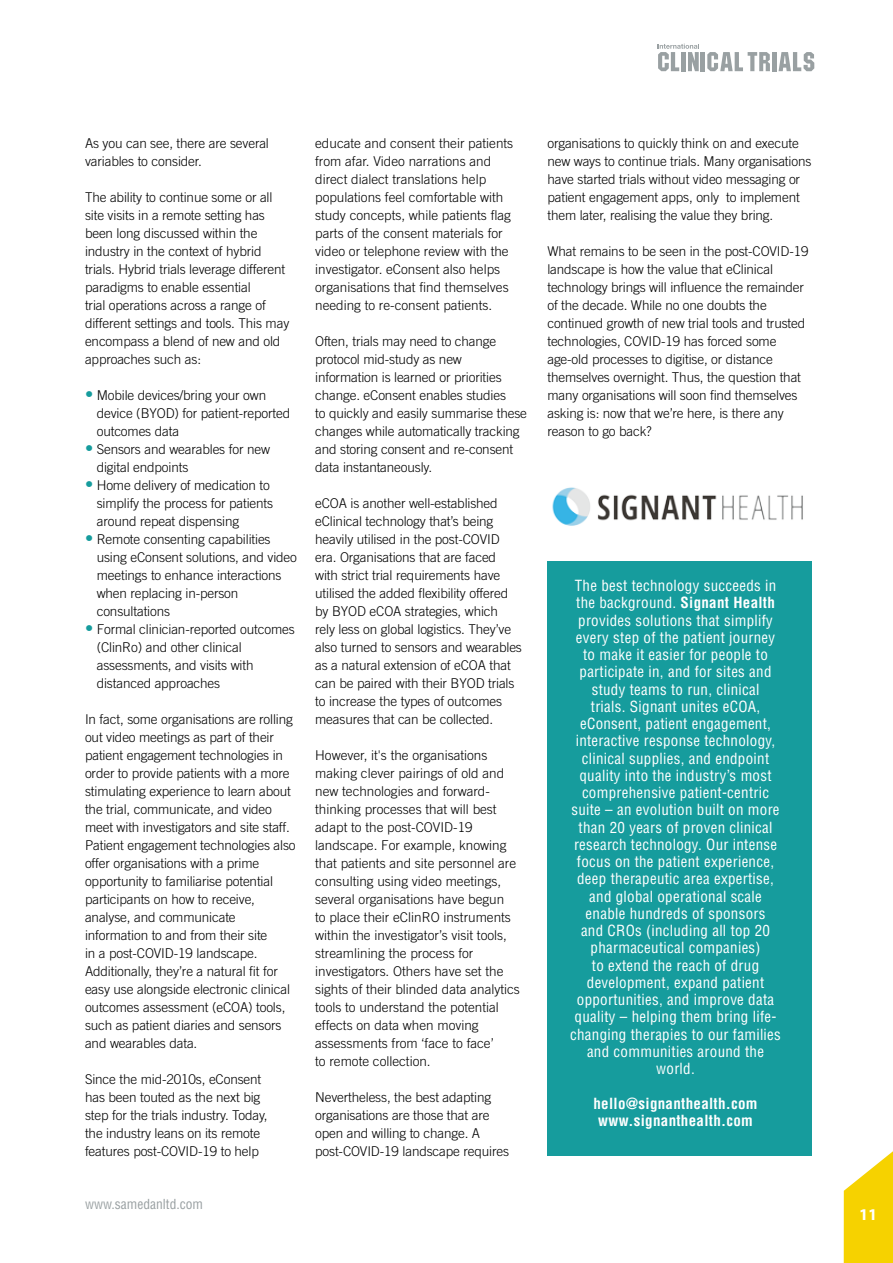
<style>
.page{position:relative;width:893px;height:1263px;background:#fff}
.page>*{position:absolute;margin:0;border:0;box-sizing:border-box;transform-origin:0 0}
.t1{font:700 16.5px "Myriad Pro";color:#fff}
.t2{font:condensed 15px/17.2px "Helvetica";letter-spacing:.02em;color:#fff;text-align:center}
.t3{font:700 condensed 15px/17.2px "Helvetica";letter-spacing:.02em;color:#fff;text-align:center}
.t4{font:300 13.5px/18px "Trade Gothic LT Std";letter-spacing:-.01em;color:#000}
.t5{font:condensed 13.5px "Helvetica";color:#99a0a2}
.s1{font-size:16.5px;color:#169c9d}
.s2{font-weight:700}
</style>
<div class="page">
<div style="left:547px;top:562px;width:265px;height:594px;background:#169c9d"></div>
<svg style="left:844px;top:1151px;width:49px;height:112px"></svg>
<img style="left:552px;top:487px;width:251px;height:39px">
<svg style="left:658px;top:44px;width:41px;height:27px"></svg>
<hr style="left:701px;top:52px;width:4px;height:19px;background:#99a0a2">
<svg style="left:707px;top:52px;width:63px;height:19px"></svg>
<hr style="left:772px;top:52px;width:4px;height:19px;background:#99a0a2">
<svg style="left:778px;top:52px;width:36px;height:19px"></svg>
<p class="t4" style="left:85px;top:134px;width:185px">As you can see, there are several variables to consider.</p>
<p class="t4" style="left:85px;top:188px;width:206px">The ability to continue some or all site visits in a remote setting has been long discussed within the industry in the context of hybrid trials. Hybrid trials leverage different paradigms to enable essential<br>trial operations across a range of different settings and tools. This may encompass a blend of new and old approaches such as:</p>
<p class="t4" style="left:97px;top:386px;width:195px;text-indent:-12px"><span class="s1">•</span> Mobile devices/bring your own device (BYOD) for patient-reported outcomes data</p>
<p class="t4" style="left:97px;top:440px;width:175px;text-indent:-12px"><span class="s1">•</span> Sensors and wearables for new digital endpoints</p>
<p class="t4" style="left:97px;top:476px;width:178px;text-indent:-12px"><span class="s1">•</span> Home delivery of medication to simplify the process for patients around repeat dispensing</p>
<p class="t4" style="left:97px;top:530px;width:202px;text-indent:-12px"><span class="s1">•</span> Remote consenting capabilities using eConsent solutions, and video meetings to enhance interactions when replacing in-person consultations</p>
<p class="t4" style="left:97px;top:620px;width:200px;text-indent:-12px"><span class="s1">•</span> Formal clinician-reported outcomes (ClinRo) and other clinical assessments, and visits with distanced approaches</p>
<p class="t4" style="left:85px;top:710px;width:212px">In fact, some organisations are rolling out video meetings as part of their patient engagement technologies in order to provide patients with a more stimulating experience to learn about the trial, communicate, and video meet with investigators and site staff.<br>Patient engagement technologies also offer organisations with a prime opportunity to familiarise potential participants on how to receive, analyse, and communicate information to and from their site<br>in a post-COVID-19 landscape.<br>Additionally, they’re a natural fit for easy use alongside electronic clinical outcomes assessment (eCOA) tools, such as patient diaries and sensors and wearables data.</p>
<p class="t4" style="left:85px;top:1070px;width:184px">Since the mid-2010s, eConsent has been touted as the next big step for the trials industry. Today, the industry leans on its remote features post-COVID-19 to help</p>
<p class="t5" style="left:85px;top:1196px;width:119px">www.samedanltd.com</p>
<p class="t4" style="left:315px;top:134px;width:200px">educate and consent their patients from afar. Video narrations and direct dialect translations help populations feel comfortable with study concepts, while patients flag parts of the consent materials for video or telephone review with the investigator. eConsent also helps organisations that find themselves needing to re-consent patients.</p>
<p class="t4" style="left:315px;top:332px;width:213px">Often, trials may need to change protocol mid-study as new information is learned or priorities change. eConsent enables studies<br>to quickly and easily summarise these changes while automatically tracking and storing consent and re-consent data instantaneously.</p>
<p class="t4" style="left:315px;top:494px;width:208px">eCOA is another well-established eClinical technology that’s being heavily utilised in the post-COVID era. Organisations that are faced with strict trial requirements have utilised the added flexibility offered by BYOD eCOA strategies, which<br>rely less on global logistics. They’ve also turned to sensors and wearables as a natural extension of eCOA that can be paired with their BYOD trials to increase the types of outcomes measures that can be collected.</p>
<p class="t4" style="left:315px;top:746px;width:206px">However, it's the organisations making clever pairings of old and new technologies and forward&shy;thinking processes that will best adapt to the post-COVID-19 landscape. For example, knowing that patients and site personnel are consulting using video meetings, several organisations have begun<br>to place their eClinRO instruments within the investigator’s visit tools, streamlining the process for investigators. Others have set the sights of their blinded data analytics tools to understand the potential effects on data when moving assessments from ‘face to face’<br>to remote collection.</p>
<p class="t4" style="left:315px;top:1088px;width:195px">Nevertheless, the best adapting organisations are those that are open and willing to change. A post-COVID-19 landscape requires</p>
<p class="t4" style="left:547px;top:134px;width:265px">organisations to quickly think on and execute new ways to continue trials. Many organisations have started trials without video messaging or patient engagement apps, only to implement them later, realising the value they bring.</p>
<p class="t4" style="left:547px;top:242px;width:263px">What remains to be seen in the post-COVID-19 landscape is how the value that eClinical technology brings will influence the remainder of the decade. While no one doubts the continued growth of new trial tools and trusted technologies, COVID-19 has forced some age-old processes to digitise, or distance themselves overnight. Thus, the question that many organisations will soon find themselves asking is: now that we’re here, is there any reason to go back?</p>
<p class="t2" style="left:570px;top:577px;width:212px">The best technology succeeds in the background. <span class="s2">Signant Health </span>provides solutions that simplify every step of the patient journey to make it easier for people to participate in, and for sites and study teams to run, clinical<br>trials. Signant unites eCOA, eConsent, patient engagement, interactive response technology, clinical supplies, and endpoint quality into the industry’s most comprehensive patient-centric suite – an evolution built on more than 20 years of proven clinical research technology. Our intense focus on the patient experience, deep therapeutic area expertise, and global operational scale enable hundreds of sponsors<br>and CROs (including all top 20 pharmaceutical companies)<br>to extend the reach of drug development, expand patient opportunities, and improve data quality – helping them bring life&shy;changing therapies to our families and communities around the world.</p>
<p class="t3" style="left:593px;top:1094px;width:166px">hello@signanthealth.com www.signanthealth.com</p>
<p class="t1" style="left:859px;top:1204px;width:20px">11</p>
</div>
